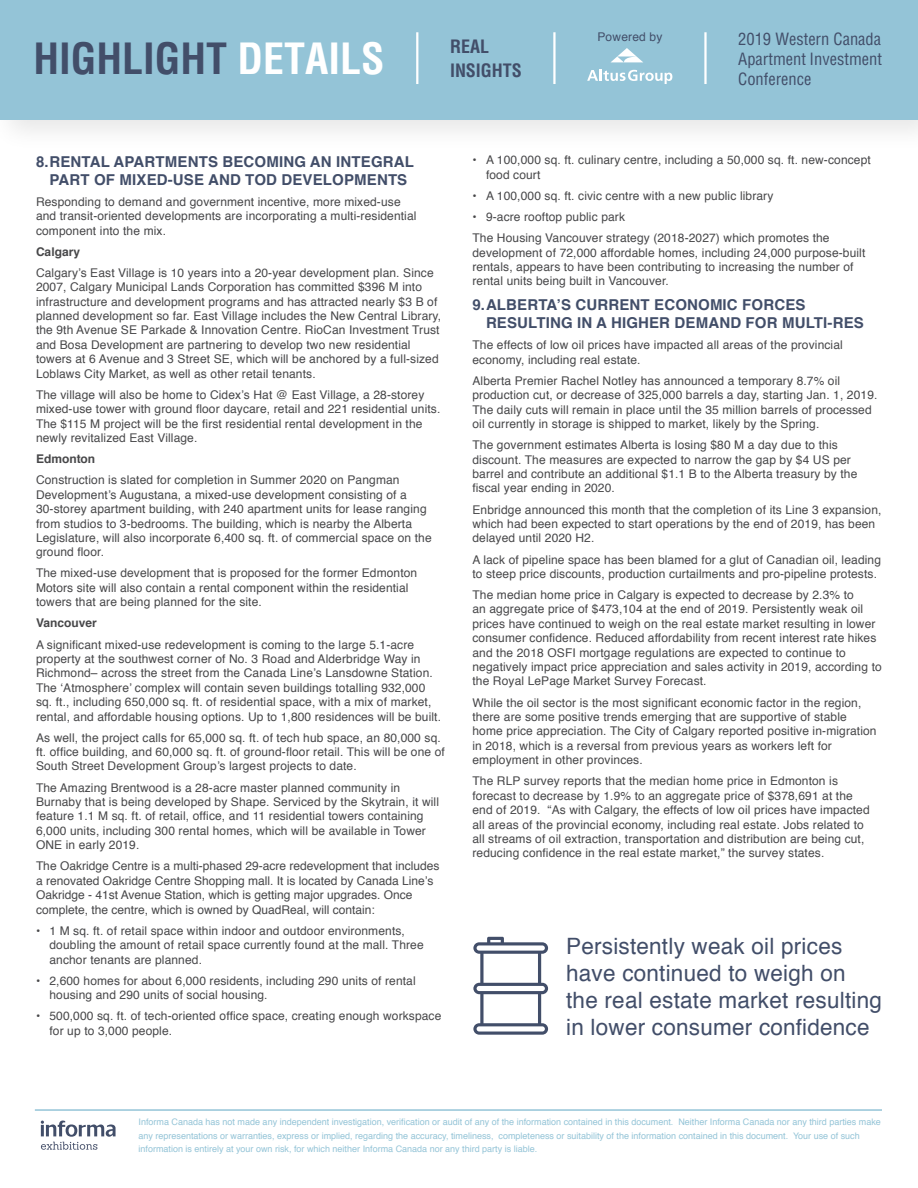
<style>
.page{position:relative;width:918px;height:1188px;background:#fff}
.page>*{position:absolute;margin:0;border:0;box-sizing:border-box;transform-origin:0 0}
.t1{font:700 condensed 42px "Helvetica";color:#424e69}
.t2{font:22.5px/27px "Helvetica";letter-spacing:.01em;color:#424e69}
.t3{font:700 condensed 18px/24px "Helvetica";letter-spacing:-.005em;color:#424e69}
.t4{font:condensed 16.5px/19.8px "Helvetica";color:#424e69;text-align:justify}
.t5{font:700 15px/18px "Helvetica";letter-spacing:.01em;color:#424e69;text-align:center}
.t6{font:12px/14.4px "Helvetica";letter-spacing:.01em;color:#474749}
.t7{font:700 12px "Helvetica";color:#474749}
.t8{font:12px "Helvetica";letter-spacing:.015em;color:#424e69}
.t9{font:9px/13.5px "Helvetica";color:#94c4d7}
.s1{color:#fff}
</style>
<div class="page">
<div style="left:0;top:0;width:918px;height:153px;background:#f8f8f8"></div>
<div style="left:0;top:0;width:918px;height:119px;background:#94c4d7"></div>
<hr style="left:416px;top:32px;width:2px;height:52px;background:#fff">
<hr style="left:553px;top:32px;width:3px;height:52px;background:#fff">
<svg style="left:587px;top:69px;width:85px;height:15px"></svg>
<svg style="left:611px;top:48px;width:32px;height:14px"></svg>
<hr style="left:704px;top:32px;width:3px;height:52px;background:#fff">
<hr style="left:35px;top:1109px;width:847px;height:2px;background:#94c4d7">
<svg style="left:41px;top:1121px;width:75px;height:29px"></svg>
<svg style="left:473px;top:937px;width:75px;height:98px"></svg>
<h1 class="t1" style="left:33px;top:34px;width:353px">HIGHLIGHT <span class="s1">DETAILS</span></h1>
<h3 class="t3" style="left:450px;top:34px;width:73px">REAL<br>INSIGHTS</h3>
<h3 class="t4" style="left:738px;top:29px;width:145px">2019 Western Canada Apartment Investment Conference</h3>
<p class="t8" style="left:597px;top:28px;width:66px">Powered by</p>
<p class="t5" style="left:36px;top:153px;width:379px">8.RENTAL APARTMENTS BECOMING AN INTEGRAL<br>PART OF MIXED-USE AND TOD DEVELOPMENTS</p>
<p class="t6" style="left:36px;top:195px;width:382px">Responding to demand and government incentive, more mixed-use and transit-oriented developments are incorporating a multi-residential component into the mix.</p>
<p class="t7" style="left:36px;top:242px;width:46px">Calgary</p>
<p class="t6" style="left:36px;top:266px;width:407px">Calgary’s East Village is 10 years into a 20-year development plan. Since 2007, Calgary Municipal Lands Corporation has committed $396 M into infrastructure and development programs and has attracted nearly $3 B of planned development so far. East Village includes the New Central Library, the 9th Avenue SE Parkade &amp; Innovation Centre. RioCan Investment Trust and Bosa Development are partnering to develop two new residential towers at 6 Avenue and 3 Street SE, which will be anchored by a full-sized Loblaws City Market, as well as other retail tenants.</p>
<p class="t6" style="left:36px;top:388px;width:406px">The village will also be home to Cidex’s Hat @ East Village, a 28-storey mixed-use tower with ground floor daycare, retail and 221 residential units.<br>The $115 M project will be the first residential rental development in the newly revitalized East Village.</p>
<p class="t7" style="left:36px;top:449px;width:61px">Edmonton</p>
<p class="t6" style="left:36px;top:473px;width:397px">Construction is slated for completion in Summer 2020 on Pangman Development’s Augustana, a mixed-use development consisting of a 30-storey apartment building, with 240 apartment units for lease ranging from studios to 3-bedrooms. The building, which is nearby the Alberta Legislature, will also incorporate 6,400 sq. ft. of commercial space on the ground floor.</p>
<p class="t6" style="left:36px;top:566px;width:383px">The mixed-use development that is proposed for the former Edmonton<br>Motors site will also contain a rental component within the residential towers that are being planned for the site.</p>
<p class="t7" style="left:36px;top:613px;width:62px">Vancouver</p>
<p class="t6" style="left:36px;top:637px;width:407px">A significant mixed-use redevelopment is coming to the large 5.1-acre property at the southwest corner of No. 3 Road and Alderbridge Way in Richmond– across the street from the Canada Line’s Lansdowne Station.<br>The ‘Atmosphere’ complex will contain seven buildings totalling 932,000 sq. ft., including 650,000 sq. ft. of residential space, with a mix of market, rental, and affordable housing options. Up to 1,800 residences will be built.</p>
<p class="t6" style="left:36px;top:731px;width:410px">As well, the project calls for 65,000 sq. ft. of tech hub space, an 80,000 sq. ft. office building, and 60,000 sq. ft. of ground-floor retail. This will be one of<br>South Street Development Group’s largest projects to date.</p>
<p class="t6" style="left:36px;top:781px;width:405px">The Amazing Brentwood is a 28-acre master planned community in Burnaby that is being developed by Shape. Serviced by the Skytrain, it will feature 1.1 M sq. ft. of retail, office, and 11 residential towers containing 6,000 units, including 300 rental homes, which will be available in Tower ONE in early 2019.</p>
<p class="t6" style="left:36px;top:859px;width:405px">The Oakridge Centre is a multi-phased 29-acre redevelopment that includes a renovated Oakridge Centre Shopping mall. It is located by Canada Line’s Oakridge - 41st Avenue Station, which is getting major upgrades. Once complete, the centre, which is owned by QuadReal, will contain:</p>
<p class="t6" style="left:50px;top:924px;width:376px;text-indent:-14px">• 1 M sq. ft. of retail space within indoor and outdoor environments, doubling the amount of retail space currently found at the mall. Three anchor tenants are planned.</p>
<p class="t6" style="left:50px;top:974px;width:368px;text-indent:-14px">• 2,600 homes for about 6,000 residents, including 290 units of rental housing and 290 units of social housing.</p>
<p class="t6" style="left:50px;top:1009px;width:393px;text-indent:-14px">• 500,000 sq. ft. of tech-oriented office space, creating enough workspace for up to 3,000 people.</p>
<p class="t6" style="left:486px;top:153px;width:386px;text-indent:-14px">• A 100,000 sq. ft. culinary centre, including a 50,000 sq. ft. new-concept food court</p>
<p class="t6" style="left:472px;top:189px;width:302px">• A 100,000 sq. ft. civic centre with a new public library</p>
<p class="t6" style="left:472px;top:207px;width:359px;line-height:21.1px">• 9-acre rooftop public park<br>The Housing Vancouver strategy (2018-2027) which promotes the</p>
<p class="t6" style="left:472px;top:246px;width:394px">development of 72,000 affordable homes, including 24,000 purpose-built rentals, appears to have been contributing to increasing the number of rental units being built in Vancouver.</p>
<p class="t5" style="left:486px;top:296px;width:379px;text-align:left;text-indent:-14px">9.ALBERTA’S CURRENT ECONOMIC FORCES<br>RESULTING IN A HIGHER DEMAND FOR MULTI-RES</p>
<p class="t6" style="left:472px;top:338px;width:372px">The effects of low oil prices have impacted all areas of the provincial economy, including real estate.</p>
<p class="t6" style="left:472px;top:374px;width:407px">Alberta Premier Rachel Notley has announced a temporary 8.7% oil production cut, or decrease of 325,000 barrels a day, starting Jan. 1, 2019.<br>The daily cuts will remain in place until the 35 million barrels of processed oil currently in storage is shipped to market, likely by the Spring.</p>
<p class="t6" style="left:472px;top:438px;width:386px">The government estimates Alberta is losing $80 M a day due to this discount. The measures are expected to narrow the gap by $4 US per barrel and contribute an additional $1.1 B to the Alberta treasury by the fiscal year ending in 2020.</p>
<p class="t6" style="left:472px;top:503px;width:410px">Enbridge announced this month that the completion of its Line 3 expansion, which had been expected to start operations by the end of 2019, has been delayed until 2020 H2.</p>
<p class="t6" style="left:472px;top:552px;width:410px">A lack of pipeline space has been blamed for a glut of Canadian oil, leading to steep price discounts, production curtailments and pro-pipeline protests.</p>
<p class="t6" style="left:472px;top:588px;width:411px">The median home price in Calgary is expected to decrease by 2.3% to<br>an aggregate price of $473,104 at the end of 2019. Persistently weak oil prices have continued to weigh on the real estate market resulting in lower consumer confidence. Reduced affordability from recent interest rate hikes and the 2018 OSFI mortgage regulations are expected to continue to negatively impact price appreciation and sales activity in 2019, according to the Royal LePage Market Survey Forecast.</p>
<p class="t6" style="left:472px;top:696px;width:406px">While the oil sector is the most significant economic factor in the region, there are some positive trends emerging that are supportive of stable home price appreciation. The City of Calgary reported positive in-migration in 2018, which is a reversal from previous years as workers left for employment in other provinces.</p>
<p class="t6" style="left:472px;top:774px;width:399px">The RLP survey reports that the median home price in Edmonton is forecast to decrease by 1.9% to an aggregate price of $378,691 at the end of 2019. “As with Calgary, the effects of low oil prices have impacted all areas of the provincial economy, including real estate. Jobs related to all streams of oil extraction, transportation and distribution are being cut, reducing confidence in the real estate market,” the survey states.</p>
<h2 class="t2" style="left:566px;top:933px;width:317px">Persistently weak oil prices have continued to weigh on the real estate market resulting in lower consumer confidence</h2>
<p class="t9" style="left:139px;top:1115px;width:744px">Informa Canada has not made any independent investigation, verification or audit of any of the information contained in this document. Neither Informa Canada nor any third parties make any representations or warranties, express or implied, regarding the accuracy, timeliness, completeness or suitability of the information contained in this document. Your use of such information is entirely at your own risk, for which neither Informa Canada nor any third party is liable.</p>
</div>
